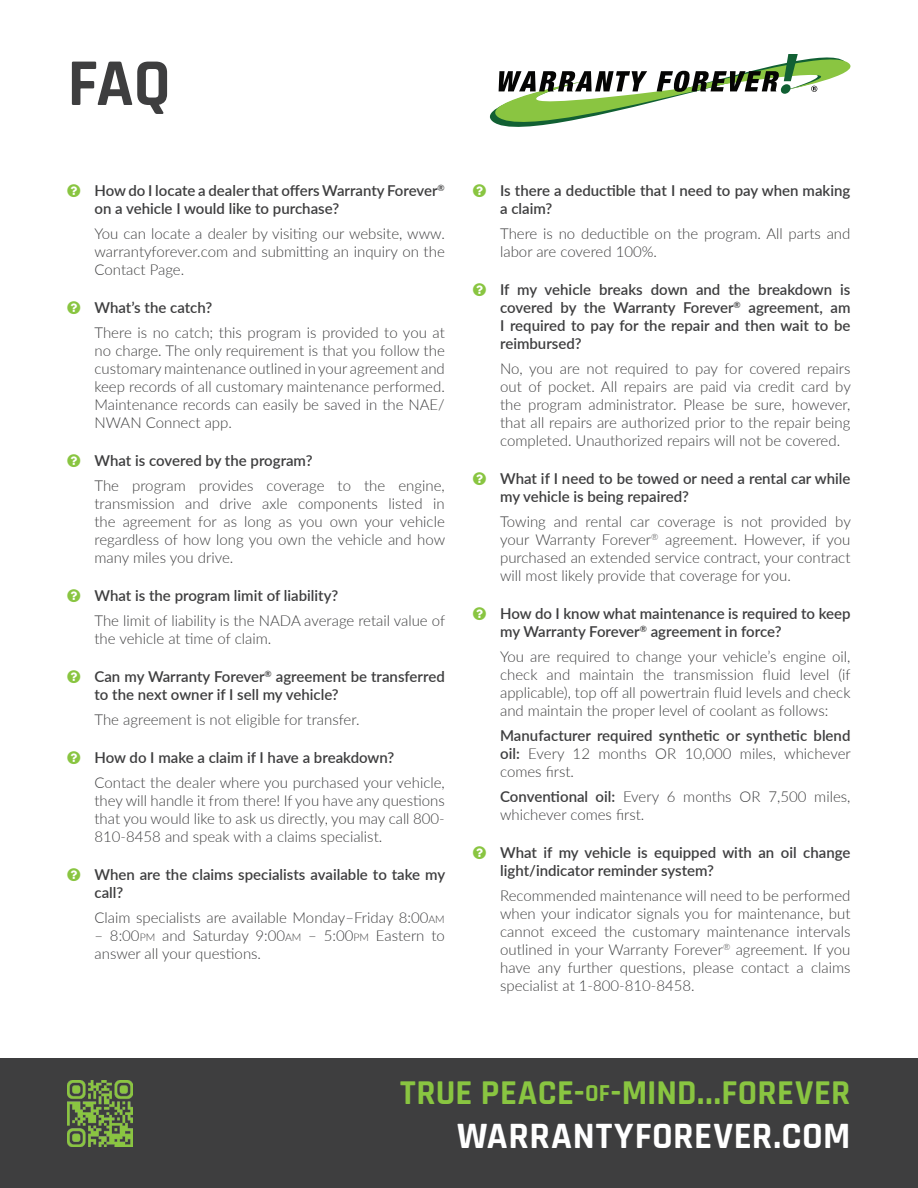
<style>
.page{position:relative;width:918px;height:1188px;background:#fff}
.page>*{position:absolute;margin:0;border:0;box-sizing:border-box;transform-origin:0 0}
.t1{font:700 67.5px "Rajdhani";color:#3e3e3f}
.t2{font:700 37.65px "Rajdhani";letter-spacing:.015em;color:#fff}
.t3{font:700 35.25px "Rajdhani";letter-spacing:.01em;color:#89c541}
.t4{font:300 15px/18px "Lato";color:#3e3e3f;text-align:justify}
.t5{font:600 15px/18px "Lato";color:#3e3e3f}
.s1{font-size:10.5px}
.s2{font-weight:300}
.s3{font-weight:600}
.s4{font-size:24.6px}
</style>
<div class="page">
<svg style="left:490px;top:54px;width:360px;height:73px"></svg>
<div style="left:0;top:1058px;width:918px;height:130px;background:#3e3e3f"></div>
<img style="left:68px;top:1081px;width:65px;height:65px">
<p class="t1" style="left:68px;top:42px;width:105px">FAQ</p>
<p class="t5" style="left:94px;top:181px;width:352px">How do I locate a dealer that offers Warranty Forever<sup>® </sup>on a vehicle I would like to purchase?</p>
<p class="t4" style="left:94px;top:224px;width:352px">You can locate a dealer by visiting our website, www. warrantyforever.com and submitting an inquiry on the Contact Page.</p>
<p class="t5" style="left:94px;top:298px;width:119px">What’s the catch?</p>
<p class="t4" style="left:94px;top:323px;width:352px">There is no catch; this program is provided to you at no charge. The only requirement is that you follow the customary maintenance outlined in your agreement and keep records of all customary maintenance performed.<br>Maintenance records can easily be saved in the NAE/ NWAN Connect app.</p>
<p class="t5" style="left:94px;top:451px;width:220px">What is covered by the program?</p>
<p class="t4" style="left:94px;top:476px;width:352px">The program provides coverage to the engine, transmission and drive axle components listed in the agreement for as long as you own your vehicle regardless of how long you own the vehicle and how many miles you drive.</p>
<p class="t5" style="left:94px;top:586px;width:245px">What is the program limit of liability?</p>
<p class="t4" style="left:94px;top:611px;width:352px">The limit of liability is the NADA average retail value of the vehicle at time of claim.</p>
<p class="t5" style="left:94px;top:667px;width:352px">Can my Warranty Forever<sup>®</sup> agreement be transferred to the next owner if I sell my vehicle?</p>
<p class="t4" style="left:94px;top:710px;width:267px">The agreement is not eligible for transfer.</p>
<p class="t5" style="left:94px;top:748px;width:301px">How do I make a claim if I have a breakdown?</p>
<p class="t4" style="left:94px;top:773px;width:352px">Contact the dealer where you purchased your vehicle, they will handle it from there! If you have any questions that you would like to ask us directly, you may call 800- 810-8458 and speak with a claims specialist.</p>
<p class="t5" style="left:94px;top:865px;width:352px">When are the claims specialists available to take my call?</p>
<p class="t4" style="left:94px;top:908px;width:352px">Claim specialists are available Monday–Friday 8:00<span class="s1">AM</span></p>
<p class="t4" style="left:94px;top:926px;width:352px">– 8:00<span class="s1">PM</span> and Saturday 9:00<span class="s1">AM</span> – 5:00<span class="s1">PM</span> Eastern to answer all your questions.</p>
<p class="t5" style="left:500px;top:181px;width:352px">Is there a deductible that I need to pay when making a claim?</p>
<p class="t4" style="left:500px;top:224px;width:352px">There is no deductible on the program. All parts and labor are covered 100%.</p>
<p class="t5" style="left:500px;top:280px;width:352px;text-align:justify">If my vehicle breaks down and the breakdown is covered by the Warranty Forever<sup>®</sup> agreement, am I required to pay for the repair and then wait to be reimbursed?</p>
<p class="t4" style="left:500px;top:359px;width:352px">No, you are not required to pay for covered repairs out of pocket. All repairs are paid via credit card by the program administrator. Please be sure, however, that all repairs are authorized prior to the repair being completed. Unauthorized repairs will not be covered.</p>
<p class="t5" style="left:500px;top:469px;width:352px">What if I need to be towed or need a rental car while my vehicle is being repaired?</p>
<p class="t4" style="left:500px;top:512px;width:352px">Towing and rental car coverage is not provided by your Warranty Forever<sup>®</sup> agreement. However, if you purchased an extended service contract, your contract will most likely provide that coverage for you.</p>
<p class="t5" style="left:500px;top:604px;width:352px">How do I know what maintenance is required to keep my Warranty Forever<sup>®</sup> agreement in force?</p>
<p class="t4" style="left:500px;top:647px;width:352px">You are required to change your vehicle’s engine oil, check and maintain the transmission fluid level (if applicable), top off all powertrain fluid levels and check and maintain the proper level of coolant as follows:</p>
<p class="t5" style="left:500px;top:726px;width:352px;text-align:justify">Manufacturer required synthetic or synthetic blend oil: <span class="s2">Every 12 months OR 10,000 miles, whichever comes first.</span></p>
<p class="t4" style="left:500px;top:787px;width:352px"><span class="s3">Conventional oil:</span> Every 6 months OR 7,500 miles, whichever comes first.</p>
<p class="t5" style="left:500px;top:843px;width:352px">What if my vehicle is equipped with an oil change light/indicator reminder system?</p>
<p class="t4" style="left:500px;top:886px;width:352px">Recommended maintenance will need to be performed when your indicator signals you for maintenance, but cannot exceed the customary maintenance intervals outlined in your Warranty Forever<sup>®</sup> agreement. If you have any further questions, please contact a claims specialist at 1-800-810-8458.</p>
<p class="t3" style="left:400px;top:1072px;width:452px">TRUE PEACE-<span class="s4">OF</span>-MIND...FOREVER</p>
<p class="t2" style="left:457px;top:1112px;width:395px">WARRANTYFOREVER.COM</p>
</div>
